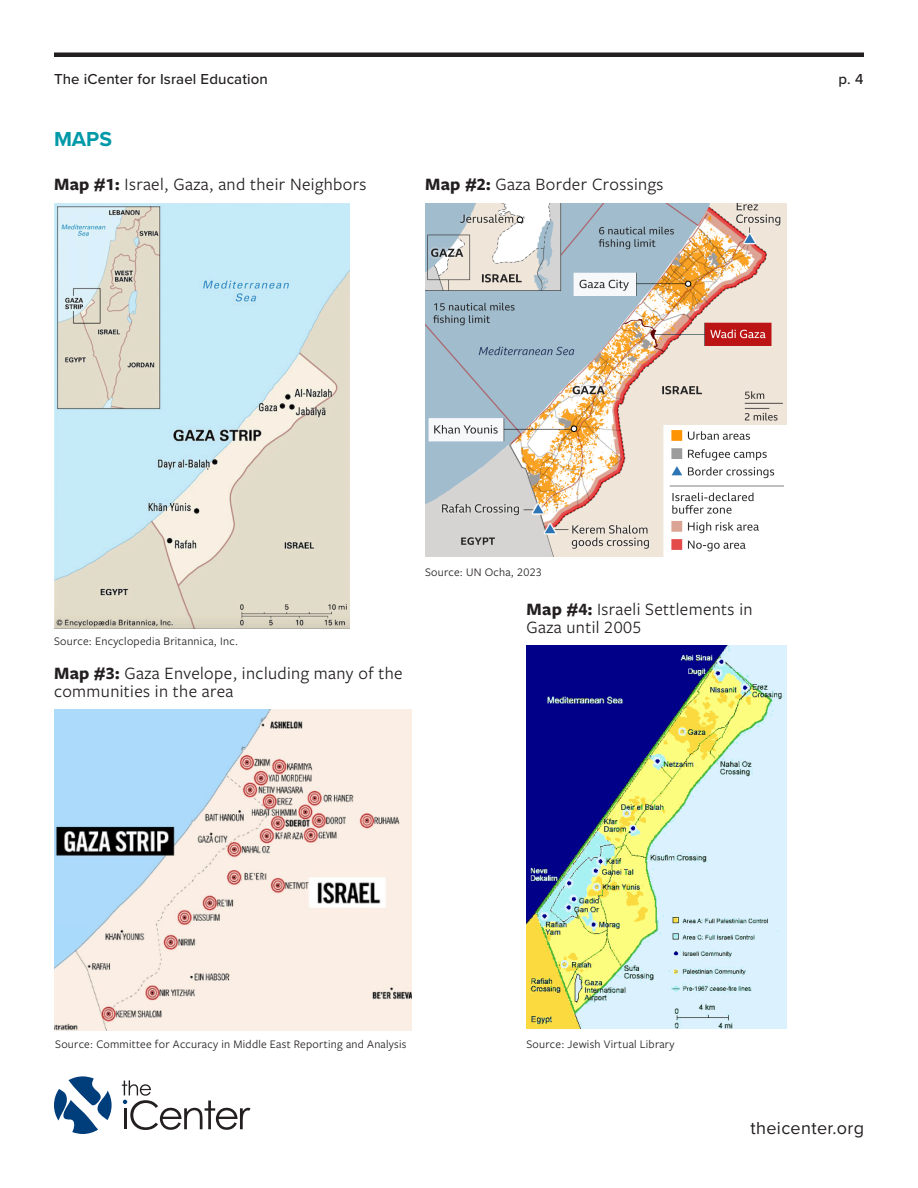
<style>
.page{position:relative;width:918px;height:1188px;background:#fff}
.page>*{position:absolute;margin:0;border:0;box-sizing:border-box;transform-origin:0 0}
.Body{font:700 21px "Proxima Nova";color:#0099a8}
.Body-2{font:18px/18px "Freight Sans Pro";letter-spacing:.02em;color:#231f20}
.t1{font:18px "Proxima Nova";letter-spacing:.02em;color:#231f20}
.t2{font:500 15px "Proxima Nova";letter-spacing:.01em;color:#231f20}
.Body-3{font:12px "Freight Sans Pro";letter-spacing:.02em;color:#231f20}
.s1{font-weight:700}
</style>
<div class="page">
<div style="left:54px;top:52px;width:810px;height:5px;background:#231f20"></div>
<svg style="left:54px;top:1076px;width:58px;height:58px"></svg>
<svg style="left:122px;top:1080px;width:129px;height:50px"></svg>
<img style="left:54px;top:204px;width:296px;height:424px">
<img style="left:426px;top:204px;width:360px;height:352px">
<img style="left:54px;top:710px;width:357px;height:321px">
<img style="left:526px;top:646px;width:260px;height:383px">
<p class="t2" style="left:54px;top:67px;width:215px">The iCenter for Israel Education</p>
<p class="t2" style="left:838px;top:67px;width:27px">p. 4</p>
<p class="Body" style="left:54px;top:124px;width:60px">MAPS</p>
<p class="Body-2" style="left:54px;top:174px;width:314px"><span class="s1">Map #1:</span> Israel, Gaza, and their Neighbors</p>
<p class="Body-2" style="left:425px;top:174px;width:240px"><span class="s1">Map #2:</span> Gaza Border Crossings</p>
<p class="Body-3" style="left:54px;top:633px;width:186px">Source: Encyclopedia Britannica, Inc.</p>
<p class="Body-2" style="left:54px;top:663px;width:350px"><span class="s1">Map #3:</span> Gaza Envelope, including many of the communities in the area</p>
<p class="Body-3" style="left:425px;top:564px;width:118px">Source: UN Ocha, 2023</p>
<p class="Body-2" style="left:526px;top:600px;width:228px"><span class="s1">Map #4:</span> Israeli Settlements in<br>Gaza until 2005</p>
<p class="Body-3" style="left:55px;top:1036px;width:353px">Source: Committee for Accuracy in Middle East Reporting and Analysis</p>
<p class="Body-3" style="left:526px;top:1036px;width:150px">Source: Jewish Virtual Library</p>
<p class="t1" style="left:750px;top:1115px;width:115px">theicenter.org</p>
</div>
